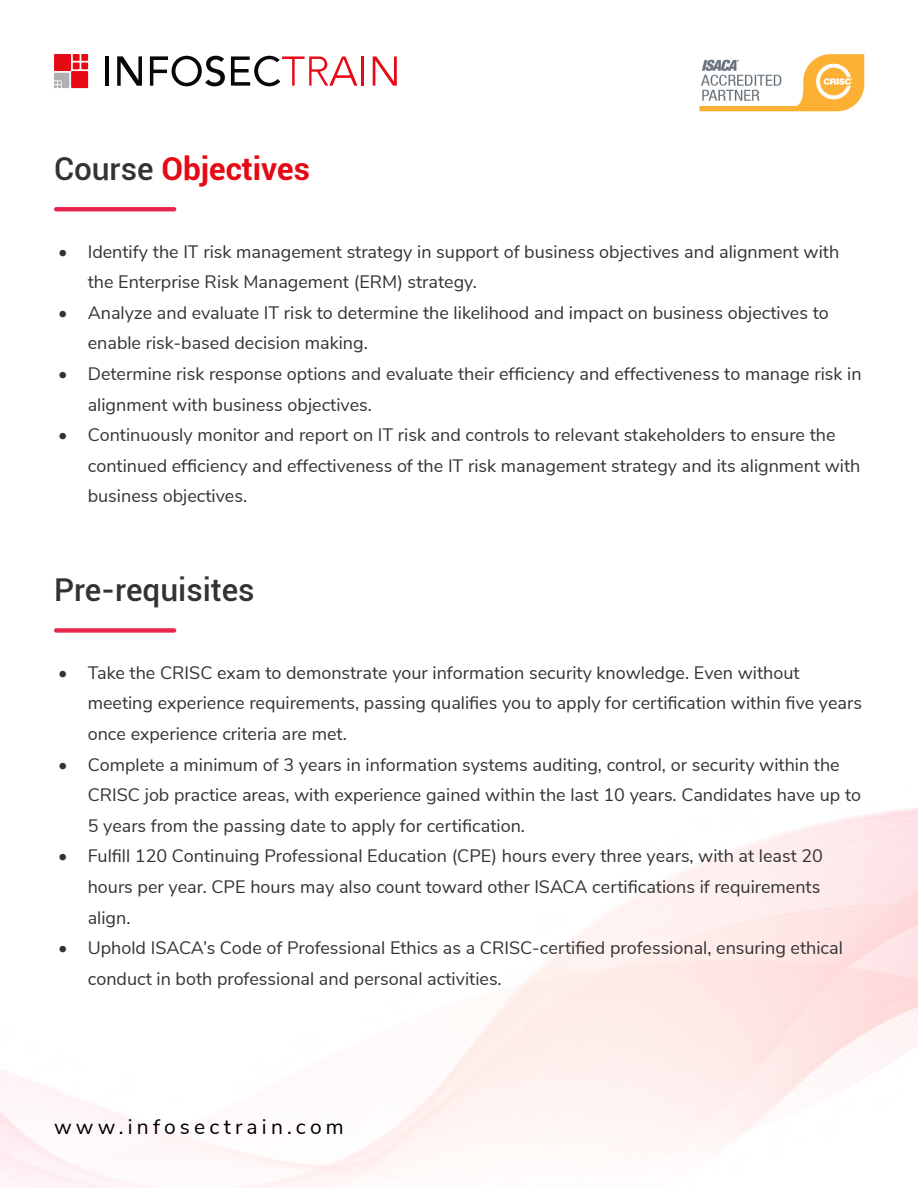
<style>
.page{position:relative;width:918px;height:1188px;background:#fff}
.page>*{position:absolute;margin:0;border:0;box-sizing:border-box;transform-origin:0 0}
.t1{font:700 31.5px "Roboto";color:#e50914}
.t2{font:500 31.5px "Roboto";color:#333}
.t3{font:21px "Nunito Sans";letter-spacing:.2em;color:#000}
.t4{font:18px/30.6px "Nunito Sans";color:#333}
.s1{font-weight:500;color:#333}
</style>
<div class="page">
<svg style="left:54px;top:73px;width:15px;height:15px"></svg>
<div style="left:54px;top:54px;width:17px;height:17px;background:#e60a14"></div>
<div style="left:71px;top:71px;width:17px;height:17px;background:#e60a14"></div>
<div style="left:81px;top:54px;width:7px;height:7px;background:#e60a14"></div>
<div style="left:73px;top:54px;width:7px;height:7px;background:#e60a14"></div>
<div style="left:81px;top:63px;width:7px;height:6px;background:#e60a14"></div>
<div style="left:73px;top:63px;width:7px;height:6px;background:#e60a14"></div>
<hr style="left:106px;top:56px;width:3px;height:30px;background:#080808">
<svg style="left:117px;top:56px;width:25px;height:30px"></svg>
<svg style="left:150px;top:56px;width:75px;height:31px"></svg>
<svg style="left:231px;top:56px;width:126px;height:30px"></svg>
<hr style="left:362px;top:56px;width:2px;height:30px;background:#e60a14">
<svg style="left:373px;top:56px;width:24px;height:30px"></svg>
<img style="left:699px;top:54px;width:166px;height:58px">
<hr style="left:54px;top:207px;width:122px;height:4px;background:#e8264b;border-radius:2px">
<div style="left:54px;top:628px;width:122px;height:5px;background:#e8264b;border-radius:2px"></div>
<h1 class="t1" style="left:54px;top:147px;width:257px"><span class="s1">Course</span> Objectives</h1>
<p class="t4" style="left:88px;top:235px;width:753px;text-indent:-30px">• Identify the IT risk management strategy in support of business objectives and alignment with the Enterprise Risk Management (ERM) strategy.</p>
<p class="t4" style="left:88px;top:296px;width:743px;text-indent:-30px">• Analyze and evaluate IT risk to determine the likelihood and impact on business objectives to enable risk-based decision making.</p>
<p class="t4" style="left:88px;top:357px;width:775px;text-indent:-30px">• Determine risk response options and evaluate their efficiency and effectiveness to manage risk in alignment with business objectives.</p>
<p class="t4" style="left:88px;top:419px;width:774px;text-indent:-30px">• Continuously monitor and report on IT risk and controls to relevant stakeholders to ensure the continued efficiency and effectiveness of the IT risk management strategy and its alignment with business objectives.</p>
<h1 class="t2" style="left:54px;top:568px;width:202px">Pre-requisites</h1>
<p class="t4" style="left:88px;top:656px;width:776px;text-indent:-30px">• Take the CRISC exam to demonstrate your information security knowledge. Even without meeting experience requirements, passing qualifies you to apply for certification within five years once experience criteria are met.</p>
<p class="t4" style="left:88px;top:748px;width:775px;text-indent:-30px">• Complete a minimum of 3 years in information systems auditing, control, or security within the<br>CRISC job practice areas, with experience gained within the last 10 years. Candidates have up to<br>5 years from the passing date to apply for certification.</p>
<p class="t4" style="left:88px;top:840px;width:737px;text-indent:-30px">• Fulfill 120 Continuing Professional Education (CPE) hours every three years, with at least 20 hours per year. CPE hours may also count toward other ISACA certifications if requirements align.</p>
<p class="t4" style="left:88px;top:932px;width:757px;text-indent:-30px">• Uphold ISACA’s Code of Professional Ethics as a CRISC-certified professional, ensuring ethical conduct in both professional and personal activities.</p>
<p class="t3" style="left:54px;top:1111px;width:291px">www.infosectrain.com</p>
</div>
